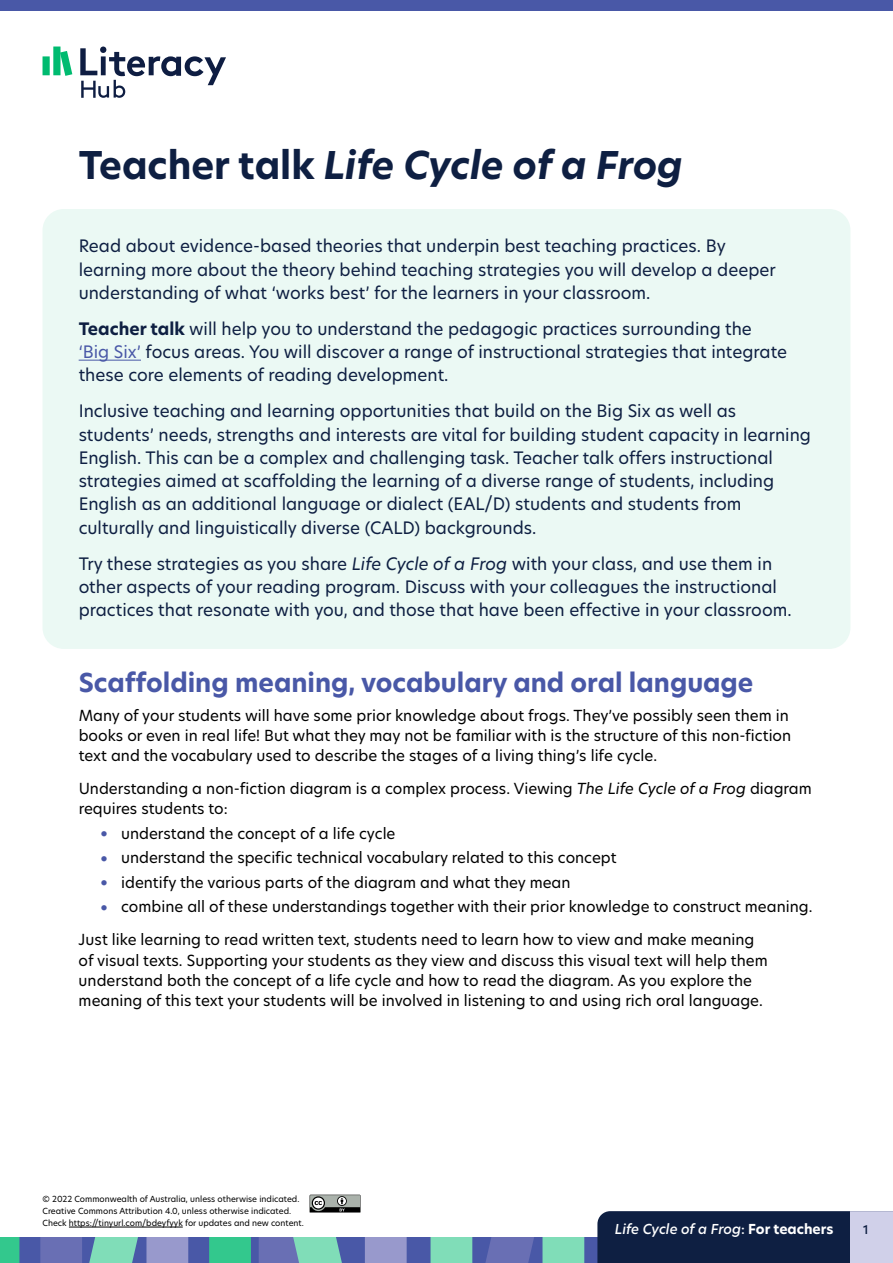
<style>
.page{position:relative;width:893px;height:1263px;background:#fff}
.page>*{position:absolute;margin:0;border:0;box-sizing:border-box;transform-origin:0 0}
.t1{font:italic 700 37.5px "New Hero";letter-spacing:-.005em;color:#0e1f42}
.t2{font:700 25.5px "New Hero";color:#4958a7}
.t3{font:16.8px/23.2px "New Hero";color:#0e1f42}
.t4{font:15px/20.2px "New Hero";color:#000}
.t5{font:italic 500 13.5px "New Hero";letter-spacing:-.01em;color:#fff}
.t6{font:500 12px "New Hero";color:#0e1f42}
.t7{font:8.25px/12px "New Hero";color:#000}
.s1{font-style:normal}
.s2{font-weight:700}
.s3{color:#4958a7}
.s4{font-style:italic}
.s5{font-size:19.5px;color:#4958a7}
.s6{font-weight:700;font-style:normal}
</style>
<div class="page">
<div style="left:0;top:1237px;width:893px;height:26px;background:#4958a7"></div>
<svg style="left:0;top:1237px;width:19px;height:26px"></svg>
<svg style="left:209px;top:1237px;width:42px;height:26px"></svg>
<svg style="left:40px;top:1237px;width:148px;height:26px;background:#7897b9"></svg>
<svg style="left:259px;top:1237px;width:148px;height:26px"></svg>
<svg style="left:431px;top:1237px;width:153px;height:26px"></svg>
<div style="left:0;top:0;width:893px;height:11px;background:#4958a7"></div>
<div style="left:43px;top:209px;width:807px;height:440px;background:#ebf9f4;border-radius:21px"></div>
<svg style="left:80px;top:47px;width:146px;height:51px"></svg>
<svg style="left:43px;top:47px;width:29px;height:29px"></svg>
<div style="left:597px;top:1211px;width:253px;height:52px;background:#0e1f42"></div>
<div style="left:850px;top:1211px;width:43px;height:52px;background:#d0d0e9"></div>
<hr style="left:79px;top:360px;width:62px;height:1px;background:#4958a7">
<hr style="left:69px;top:1227px;width:114px;height:1px;background:#000">
<svg style="left:310px;top:1195px;width:51px;height:18px"></svg>
<h1 class="t1" style="left:79px;top:140px;width:606px"><span class="s1">Teacher talk</span> Life Cycle of a Frog</h1>
<p class="t3" style="left:79px;top:234px;width:699px">Read about evidence-based theories that underpin best teaching practices. By learning more about the theory behind teaching strategies you will develop a deeper understanding of what ‘works best’ for the learners in your classroom.</p>
<p class="t3" style="left:79px;top:317px;width:710px"><span class="s2">Teacher talk</span> will help you to understand the pedagogic practices surrounding the<br><span class="s3">‘Big Six’</span> focus areas. You will discover a range of instructional strategies that integrate these core elements of reading development.</p>
<p class="t3" style="left:79px;top:399px;width:734px">Inclusive teaching and learning opportunities that build on the Big Six as well as students’ needs, strengths and interests are vital for building student capacity in learning English. This can be a complex and challenging task. Teacher talk offers instructional strategies aimed at scaffolding the learning of a diverse range of students, including English as an additional language or dialect (EAL/D) students and students from culturally and linguistically diverse (CALD) backgrounds.</p>
<p class="t3" style="left:79px;top:551px;width:714px">Try these strategies as you share <span class="s4">Life Cycle of a Frog</span> with your class, and use them in other aspects of your reading program. Discuss with your colleagues the instructional practices that resonate with you, and those that have been effective in your classroom.</p>
<h2 class="t2" style="left:79px;top:665px;width:676px">Scaffolding meaning, vocabulary and oral language</h2>
<p class="t4" style="left:79px;top:705px;width:714px">Many of your students will have some prior knowledge about frogs. They’ve possibly seen them in books or even in real life! But what they may not be familiar with is the structure of this non-fction text and the vocabulary used to describe the stages of a living thing’s life cycle.</p>
<p class="t4" style="left:79px;top:778px;width:735px">Understanding a non-fction diagram is a complex process. Viewing <span class="s4">The Life Cycle of a Frog</span> diagram requires students to:</p>
<p class="t4" style="left:100px;top:823px;width:297px"><span class="s5">•</span> understand the concept of a life cycle</p>
<p class="t4" style="left:100px;top:847px;width:518px"><span class="s5">•</span> understand the specifc technical vocabulary related to this concept</p>
<p class="t4" style="left:100px;top:872px;width:472px"><span class="s5">•</span> identify the various parts of the diagram and what they mean</p>
<p class="t4" style="left:100px;top:896px;width:714px"><span class="s5">•</span> combine all of these understandings together with their prior knowledge to construct meaning.</p>
<p class="t4" style="left:79px;top:929px;width:691px">Just like learning to read written text, students need to learn how to view and make meaning of visual texts. Supporting your students as they view and discuss this visual text will help them understand both the concept of a life cycle and how to read the diagram. As you explore the meaning of this text your students will be involved in listening to and using rich oral language.</p>
<p class="t7" style="left:43px;top:1193px;width:263px">© 2022 Commonwealth of Australia, unless otherwise indicated.<br>Creative Commons Attribution 4.0, unless otherwise indicated.<br>Check https://tinyurl.com/bdeyfyyk for updates and new content.</p>
<p class="t5" style="left:615px;top:1220px;width:220px">Life Cycle of a Frog<span class="s1">:</span> <span class="s6">For teachers</span></p>
<p class="t6" style="left:863px;top:1221px;width:7px">1</p>
</div>
